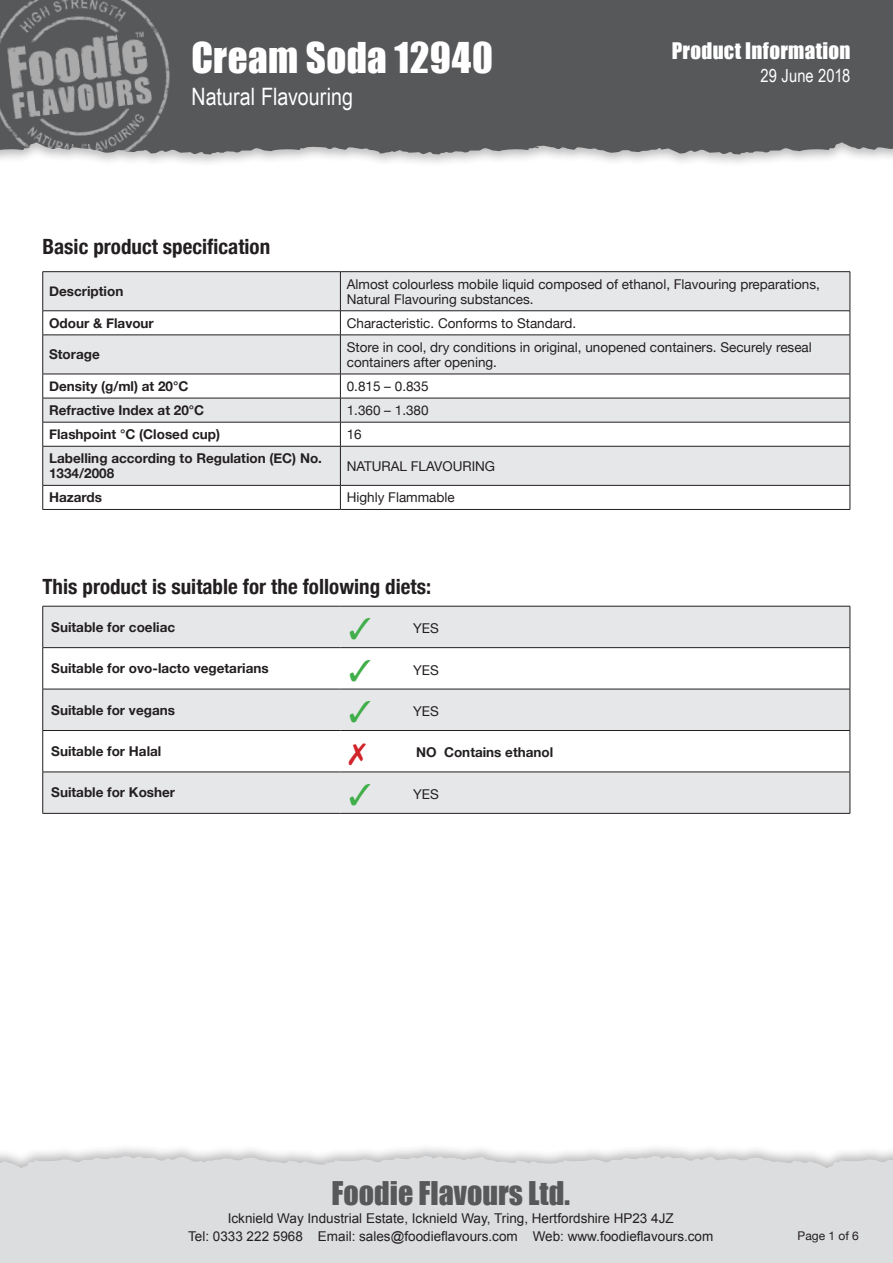
<style>
.page{position:relative;width:893px;height:1263px;background:#fff}
.page>*{position:absolute;margin:0;border:0;box-sizing:border-box;transform-origin:0 0}
.t1{font:39px "Impact";letter-spacing:.01em;color:#fff}
.t2{font:30px "Impact";color:#57585a}
.t3{font:24px "Arial Narrow";color:#fff}
.t4{font:700 condensed 21px "Helvetica Neue";color:#231f20}
.t5{font:21px "Impact";letter-spacing:.015em;color:#fff}
.t6{font:18px "Arial Narrow";letter-spacing:.005em;color:#fff}
.Standard_table_text{font:13.5px/15px "Helvetica Neue";color:#231f20}
.Standard_Table_Label{font:700 13.5px/15px "Helvetica Neue";color:#231f20}
.t7{font:13.5px/18px "Arial";color:#231f20;text-align:center}
.t8{font:12px "Helvetica Neue";color:#231f20}
.s1{color:#40ae49}
</style>
<div class="page">
<div style="left:0;top:1143px;width:893px;height:120px;background:#231f20;opacity:.3"></div>
<div style="left:0;top:1156px;width:893px;height:107px;background:#dcdddf"></div>
<div style="left:0;top:0;width:893px;height:167px;background:#231f20;opacity:.3"></div>
<div style="left:206px;top:0;width:687px;height:154px;background:#57585a"></div>
<img style="left:0;top:0;width:206px;height:154px">
<svg style="left:43px;top:272px;width:807px;height:213px;fill:#e6e7e9"></svg>
<hr style="left:43px;top:271px;width:297px;height:1px;background:#231f20">
<hr style="left:42px;top:272px;width:1px;height:39px;background:#231f20">
<hr style="left:43px;top:310px;width:297px;height:1px;background:#231f20">
<svg style="left:42px;top:311px;width:1px;height:24px"></svg>
<hr style="left:43px;top:335px;width:297px;height:1px;background:#231f20">
<hr style="left:42px;top:335px;width:1px;height:39px;background:#231f20">
<hr style="left:43px;top:374px;width:297px;height:1px;background:#231f20">
<hr style="left:43px;top:398px;width:297px;height:1px;background:#231f20">
<hr style="left:43px;top:422px;width:297px;height:1px;background:#231f20">
<svg style="left:42px;top:374px;width:1px;height:72px"></svg>
<hr style="left:43px;top:446px;width:297px;height:1px;background:#231f20">
<hr style="left:42px;top:446px;width:1px;height:39px;background:#231f20">
<hr style="left:43px;top:485px;width:297px;height:1px;background:#231f20">
<svg style="left:42px;top:486px;width:1px;height:23px"></svg>
<hr style="left:340px;top:271px;width:510px;height:1px;background:#231f20">
<hr style="left:340px;top:272px;width:1px;height:39px;background:#231f20">
<hr style="left:850px;top:272px;width:1px;height:39px;background:#231f20">
<hr style="left:340px;top:310px;width:510px;height:1px;background:#231f20">
<svg style="left:340px;top:311px;width:1px;height:24px"></svg>
<svg style="left:850px;top:311px;width:1px;height:24px"></svg>
<hr style="left:340px;top:335px;width:510px;height:1px;background:#231f20">
<hr style="left:340px;top:335px;width:1px;height:39px;background:#231f20">
<hr style="left:850px;top:335px;width:1px;height:39px;background:#231f20">
<hr style="left:340px;top:374px;width:510px;height:1px;background:#231f20">
<hr style="left:340px;top:398px;width:510px;height:1px;background:#231f20">
<hr style="left:340px;top:422px;width:510px;height:1px;background:#231f20">
<svg style="left:340px;top:374px;width:1px;height:72px"></svg>
<svg style="left:850px;top:374px;width:1px;height:72px"></svg>
<hr style="left:340px;top:446px;width:510px;height:1px;background:#231f20">
<hr style="left:340px;top:446px;width:1px;height:39px;background:#231f20">
<hr style="left:850px;top:446px;width:1px;height:39px;background:#231f20">
<hr style="left:340px;top:485px;width:510px;height:1px;background:#231f20">
<svg style="left:340px;top:486px;width:1px;height:23px"></svg>
<svg style="left:850px;top:486px;width:1px;height:23px"></svg>
<hr style="left:43px;top:509px;width:297px;height:1px;background:#231f20">
<hr style="left:340px;top:509px;width:510px;height:1px;background:#231f20">
<svg style="left:43px;top:607px;width:807px;height:206px;fill:#e6e7e9"></svg>
<hr style="left:43px;top:606px;width:297px;height:1px;background:#231f20">
<hr style="left:42px;top:606px;width:1px;height:41px;background:#231f20">
<hr style="left:340px;top:606px;width:510px;height:1px;background:#231f20">
<hr style="left:850px;top:606px;width:1px;height:41px;background:#231f20">
<hr style="left:43px;top:647px;width:297px;height:1px;background:#231f20">
<hr style="left:42px;top:648px;width:1px;height:41px;background:#231f20">
<hr style="left:340px;top:647px;width:510px;height:1px;background:#231f20">
<hr style="left:850px;top:648px;width:1px;height:41px;background:#231f20">
<hr style="left:43px;top:689px;width:297px;height:1px;background:#231f20">
<hr style="left:42px;top:689px;width:1px;height:41px;background:#231f20">
<hr style="left:340px;top:689px;width:510px;height:1px;background:#231f20">
<hr style="left:850px;top:689px;width:1px;height:41px;background:#231f20">
<hr style="left:43px;top:730px;width:297px;height:1px;background:#231f20">
<hr style="left:42px;top:731px;width:1px;height:41px;background:#231f20">
<hr style="left:340px;top:730px;width:510px;height:1px;background:#231f20">
<hr style="left:850px;top:731px;width:1px;height:41px;background:#231f20">
<hr style="left:43px;top:772px;width:297px;height:1px;background:#231f20">
<hr style="left:42px;top:772px;width:1px;height:41px;background:#231f20">
<hr style="left:340px;top:772px;width:510px;height:1px;background:#231f20">
<hr style="left:850px;top:772px;width:1px;height:41px;background:#231f20">
<hr style="left:43px;top:813px;width:297px;height:1px;background:#231f20">
<hr style="left:340px;top:813px;width:510px;height:1px;background:#231f20">
<svg style="left:349px;top:743px;width:17px;height:22px"></svg>
<h1 class="t1" style="left:191px;top:28px;width:303px">Cream Soda 12940</h1>
<h3 class="t3" style="left:191px;top:79px;width:163px">Natural Flavouring</h3>
<p class="t4" style="left:43px;top:229px;width:229px">Basic product specification</p>
<h3 class="t5" style="left:672px;top:35px;width:180px">Product Information</h3>
<h3 class="t6" style="left:760px;top:62px;width:91px">29 June 2018</h3>
<p class="Standard_Table_Label" style="left:49px;top:284px;width:76px">Description</p>
<p class="Standard_table_text" style="left:347px;top:277px;width:475px">Almost colourless mobile liquid composed of ethanol, Flavouring preparations,<br>Natural Flavouring substances.</p>
<p class="Standard_Table_Label" style="left:49px;top:316px;width:106px">Odour &amp; Flavour</p>
<p class="Standard_table_text" style="left:347px;top:316px;width:231px">Characteristic. Conforms to Standard.</p>
<p class="Standard_Table_Label" style="left:49px;top:347px;width:52px">Storage</p>
<p class="Standard_table_text" style="left:347px;top:340px;width:467px">Store in cool, dry conditions in original, unopened containers. Securely reseal containers after opening.</p>
<p class="Standard_Table_Label" style="left:49px;top:379px;width:141px">Density (g/ml) at 20°C</p>
<p class="Standard_table_text" style="left:347px;top:379px;width:83px">0.815 – 0.835</p>
<p class="Standard_Table_Label" style="left:49px;top:403px;width:157px">Refractive Index at 20°C</p>
<p class="Standard_table_text" style="left:347px;top:403px;width:83px">1.360 – 1.380</p>
<p class="Standard_Table_Label" style="left:49px;top:427px;width:172px">Flashpoint °C (Closed cup)</p>
<p class="Standard_table_text" style="left:347px;top:427px;width:17px">16</p>
<p class="Standard_Table_Label" style="left:49px;top:451px;width:274px">Labelling according to Regulation (EC) No.<br>1334/2008</p>
<p class="Standard_table_text" style="left:347px;top:459px;width:150px">NATURAL FLAVOURING</p>
<p class="Standard_Table_Label" style="left:49px;top:490px;width:55px">Hazards</p>
<p class="Standard_table_text" style="left:347px;top:491px;width:110px">Highly Flammable</p>
<p class="t4" style="left:43px;top:569px;width:390px">This product is suitable for the following diets:</p>
<p class="Standard_Table_Label" style="left:51px;top:620px;width:125px">Suitable for coeliac</p>
<p class="Standard_table_text" style="left:349px;top:622px;width:92px"><span class="s1">✓</span> YES</p>
<p class="Standard_Table_Label" style="left:51px;top:661px;width:219px">Suitable for ovo-lacto vegetarians</p>
<p class="Standard_table_text" style="left:349px;top:663px;width:92px"><span class="s1">✓</span> YES</p>
<p class="Standard_Table_Label" style="left:51px;top:703px;width:125px">Suitable for vegans</p>
<p class="Standard_table_text" style="left:349px;top:704px;width:92px"><span class="s1">✓</span> YES</p>
<p class="Standard_Table_Label" style="left:51px;top:744px;width:112px">Suitable for Halal</p>
<p class="Standard_Table_Label" style="left:416px;top:745px;width:139px">NO Contains ethanol</p>
<p class="Standard_Table_Label" style="left:51px;top:785px;width:125px">Suitable for Kosher</p>
<p class="Standard_table_text" style="left:349px;top:787px;width:92px"><span class="s1">✓</span> YES</p>
<h2 class="t2" style="left:332px;top:1170px;width:240px">Foodie Flavours Ltd.</h2>
<p class="t7" style="left:188px;top:1209px;width:527px">Icknield Way Industrial Estate, Icknield Way, Tring, Hertfordshire HP23 4JZ<br>Tel: 0333 222 5968 Email: sales@foodieflavours.com Web: www.foodieflavours.com</p>
<p class="t8" style="left:798px;top:1227px;width:63px">Page 1 of 6</p>
</div>
